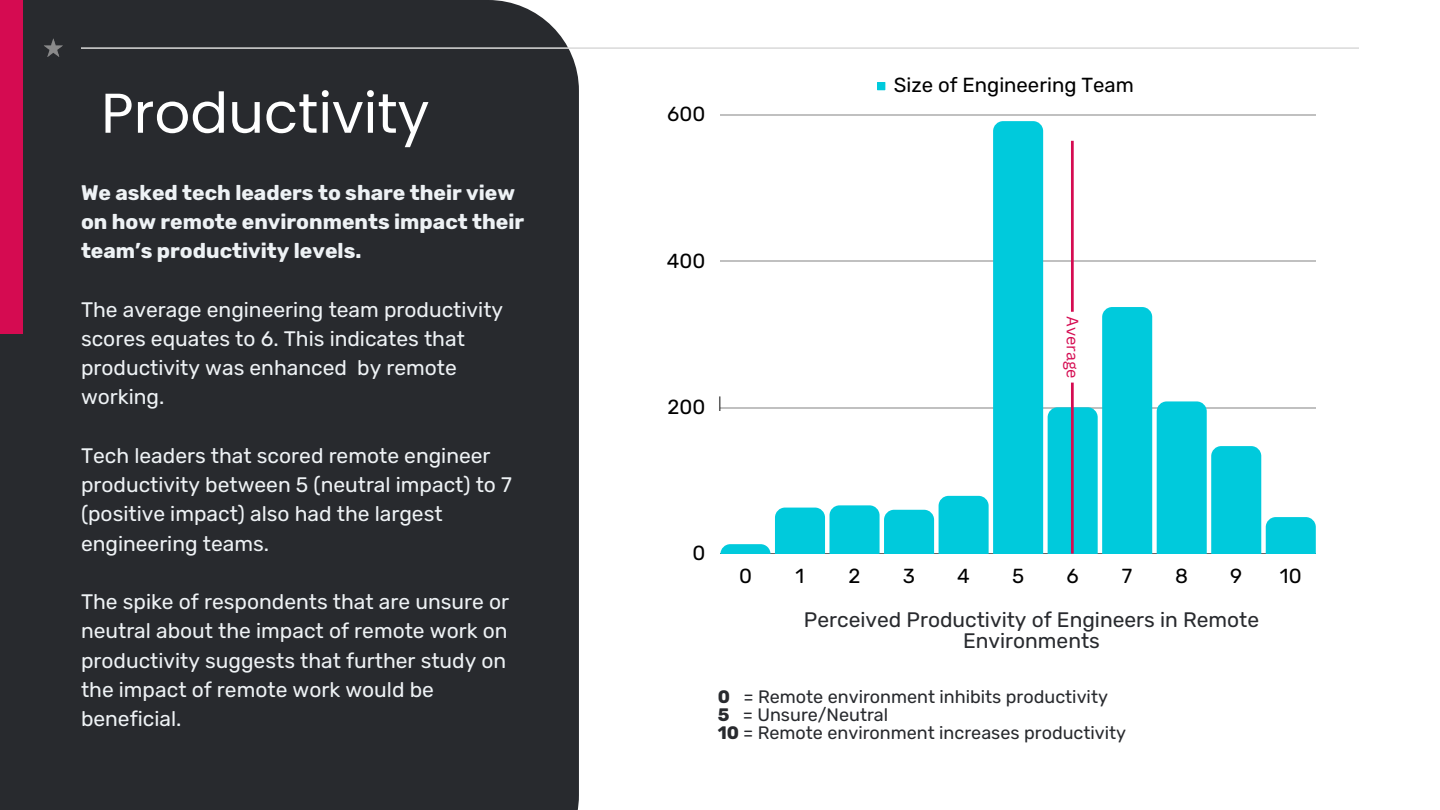
<style>
.page{position:relative;width:1440px;height:810px;background:#fff}
.page>*{position:absolute;margin:0;border:0;box-sizing:border-box;transform-origin:0 0}
.t1{font:56px "Poppins";color:#fff}
.t2{font:21px/29.2px "Rubik";color:#eef2f5}
.t3{font:700 21px/29.2px "Rubik";color:#eef2f5}
.t4{font:21px/20.2px "Rubik";color:#282a2e;text-align:center}
.t5{font:20.3px "Rubik";color:#000}
.t6{font:300 19px "Open Sans";color:#000}
.t7{font:18px "Rubik";color:#282a2e}
.t8{font:16px "Canva Sans";color:#d50b51}
.s1{font-weight:700}
</style>
<div class="page">
<div style="left:877px;top:82px;width:8px;height:8px;background:#00cadc"></div>
<hr style="left:720px;top:115px;width:596px;height:1px;background:#000">
<hr style="left:720px;top:554px;width:596px;height:1px;background:#000">
<div style="left:0;top:0;width:579px;height:810px;background:#282a2e"></div>
<div style="left:0;top:0;width:23px;height:334px;background:#d50b51"></div>
<svg style="left:720px;top:121px;width:596px;height:433px"></svg>
<hr style="left:81px;top:47px;width:1278px;height:2px;background:#d9d9d9">
<img style="left:43px;top:38px;width:20px;height:19px">
<p class="t1" style="left:101px;top:74px;width:330px">Productivity</p>
<p class="t3" style="left:81px;top:178px;width:445px">We asked tech leaders to share their view on how remote environments impact their team’s productivity levels.</p>
<p class="t2" style="left:81px;top:295px;width:424px">The average engineering team productivity scores equates to 6. This indicates that productivity was enhanced by remote working.</p>
<p class="t2" style="left:81px;top:441px;width:432px">Tech leaders that scored remote engineer productivity between 5 (neutral impact) to 7 (positive impact) also had the largest engineering teams.</p>
<p class="t2" style="left:81px;top:587px;width:430px">The spike of respondents that are unsure or neutral about the impact of remote work on productivity suggests that further study on the impact of remote work would be beneficial.</p>
<p class="t5" style="left:667px;top:102px;width:40px">600</p>
<p class="t5" style="left:667px;top:249px;width:40px">400</p>
<p class="t5" style="left:668px;top:395px;width:39px">200</p>
<p class="t6" style="left:718px;top:391px;width:6px">l</p>
<p class="t5" style="left:894px;top:73px;width:242px">Size of Engineering Team</p>
<p class="t8" style="left:1084px;top:316px;width:64px;rotate:90deg">Average</p>
<p class="t5" style="left:692px;top:541px;width:14px">0</p>
<p class="t5" style="left:739px;top:564px;width:14px">0</p>
<p class="t5" style="left:796px;top:564px;width:10px">1</p>
<p class="t5" style="left:849px;top:564px;width:13px">2</p>
<p class="t5" style="left:903px;top:564px;width:14px">3</p>
<p class="t5" style="left:957px;top:564px;width:14px">4</p>
<p class="t5" style="left:1012px;top:564px;width:14px">5</p>
<p class="t5" style="left:1067px;top:564px;width:14px">6</p>
<p class="t5" style="left:1122px;top:564px;width:12px">7</p>
<p class="t5" style="left:1175px;top:564px;width:14px">8</p>
<p class="t5" style="left:1230px;top:564px;width:14px">9</p>
<p class="t5" style="left:1280px;top:564px;width:23px">10</p>
<p class="t4" style="left:804px;top:610px;width:457px">Perceived Productivity of Engineers in Remote<br>Environments</p>
<p class="t7" style="left:718px;top:686px;width:392px"><span class="s1">0</span> = Remote environment inhibits productivity</p>
<p class="t7" style="left:718px;top:704px;width:172px"><span class="s1">5</span> = Unsure/Neutral</p>
<p class="t7" style="left:718px;top:722px;width:410px"><span class="s1">10</span> = Remote environment increases productivity</p>
</div>
